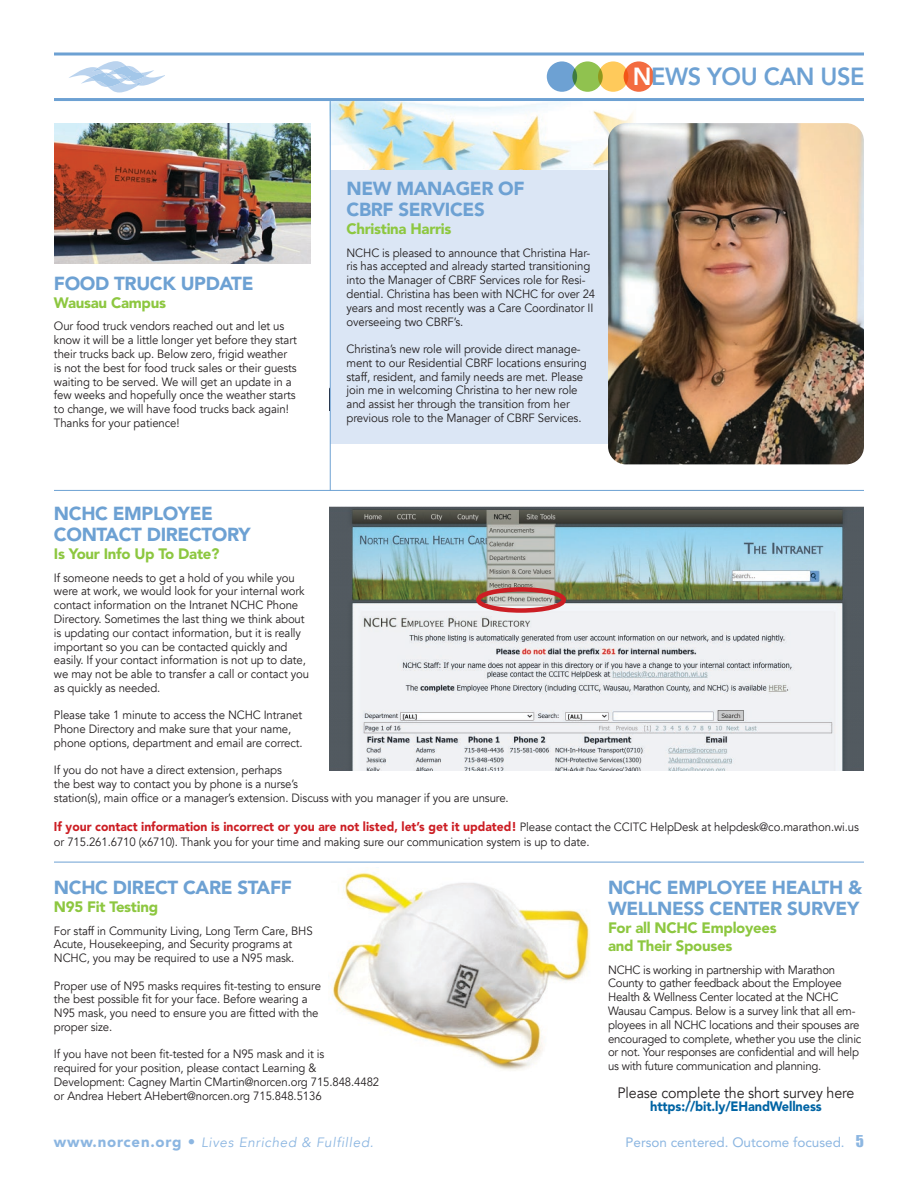
<style>
.page{position:relative;width:918px;height:1188px;background:#fff}
.page>*{position:absolute;margin:0;border:0;box-sizing:border-box;transform-origin:0 0}
.t1{font:800 24.75px "Avenir";letter-spacing:-.02em;color:#6da1d3;scale:.95 1}
.t2{font:900 18.75px/21px "Avenir";letter-spacing:-.02em;color:#6da1d3}
.t3{font:900 15px/18px "Avenir";letter-spacing:-.02em;color:#8dc740}
.t4{font:15px "Avenir";letter-spacing:-.01em;color:#231f20;scale:.95 1}
.t5{font:italic 13.5px "Avenir";letter-spacing:.05em;color:#8cb6e1}
.t6{font:13.5px "Avenir";color:#8cb6e1}
.t7{font:900 13.5px "Avenir";letter-spacing:-.01em;color:#0064a4;scale:.95 1}
.t8{font:900 12.75px "Avenir";color:#cc1e24;scale:.95 1}
.t9{font:12px/13.8px "Avenir";letter-spacing:-.01em;color:#231f20;scale:.95 1}
.s1{color:#fff}
.s2{font-weight:400;font-size:12px;color:#231f20}
.s3{font-weight:900;font-style:normal;font-size:15px}
.s4{font-family:"Impact";font-size:15px}
</style>
<div class="page">
<svg style="left:69px;top:61px;width:96px;height:31px"></svg>
<svg style="left:54px;top:52px;width:810px;height:4px;background:#91b8dd"></svg>
<hr style="left:54px;top:98px;width:810px;height:3px;background:#6da1d3">
<div style="left:624px;top:61px;width:30px;height:31px;background:#f36c40;border-radius:50%"></div>
<div style="left:598px;top:61px;width:30px;height:31px;background:#ffca5b;border-radius:50%"></div>
<div style="left:572px;top:61px;width:31px;height:31px;background:#90c24f;border-radius:50%"></div>
<div style="left:547px;top:61px;width:30px;height:31px;background:#6da1d3;border-radius:50%"></div>
<img style="left:331px;top:101px;width:302px;height:69px">
<div style="left:330px;top:170px;width:485px;height:273px;background:#dbe6f5"></div>
<hr style="left:54px;top:862px;width:810px;height:1px;background:#6da1d3">
<hr style="left:54px;top:490px;width:810px;height:1px;background:#6da1d3">
<hr style="left:330px;top:101px;width:1px;height:390px;background:#6da1d3">
<img style="left:332px;top:873px;width:258px;height:198px">
<img style="left:330px;top:506px;width:534px;height:264px">
<div style="left:476px;top:587px;width:90px;height:26px;border:4px solid #cc1e24;border-radius:50%"></div>
<img style="left:608px;top:123px;width:256px;height:341px">
<img style="left:54px;top:123px;width:256px;height:141px">
<h2 class="t2" style="left:54px;top:273px;width:201px">FOOD TRUCK UPDATE</h2>
<p class="t3" style="left:54px;top:294px;width:113px">Wausau Campus</p>
<p class="t9" style="left:54px;top:320px;width:257px">Our food truck vendors reached out and let us know it will be a little longer yet before they start their trucks back up. Below zero, frigid weather is not the best for food truck sales or their guests waiting to be served. We will get an update in a few weeks and hopefully once the weather starts to change, we will have food trucks back again!<br>Thanks for your patience!</p>
<h2 class="t2" style="left:347px;top:178px;width:180px">NEW MANAGER OF<br>CBRF SERVICES</h2>
<p class="t3" style="left:347px;top:220px;width:106px">Christina Harris</p>
<p class="t9" style="left:347px;top:246px;width:263px">NCHC is pleased to announce that Christina Har&shy;ris has accepted and already started transitioning into the Manager of CBRF Services role for Resi&shy;dential. Christina has been with NCHC for over 24 years and most recently was a Care Coordinator II overseeing two CBRF’s.</p>
<p class="t9" style="left:347px;top:342px;width:254px">Christina’s new role will provide direct manage&shy;ment to our Residential CBRF locations ensuring staff, resident, and family needs are met. Please join me in welcoming Christina to her new role and assist her through the transition from her previous role to the Manager of CBRF Services.</p>
<h1 class="t1" style="left:633px;top:58px;width:246px"><span class="s1">N</span>EWS YOU CAN USE</h1>
<h2 class="t2" style="left:54px;top:503px;width:198px">NCHC EMPLOYEE<br>CONTACT DIRECTORY</h2>
<p class="t3" style="left:54px;top:545px;width:167px">Is Your Info Up To Date?</p>
<p class="t9" style="left:54px;top:571px;width:270px">If someone needs to get a hold of you while you were at work, we would look for your internal work contact information on the Intranet NCHC Phone Directory. Sometimes the last thing we think about is updating our contact information, but it is really important so you can be contacted quickly and easily. If your contact information is not up to date, we may not be able to transfer a call or contact you as quickly as needed.</p>
<p class="t9" style="left:54px;top:708px;width:263px">Please take 1 minute to access the NCHC Intranet<br>Phone Directory and make sure that your name, phone options, department and email are correct.</p>
<p class="t9" style="left:54px;top:763px;width:480px">If you do not have a direct extension, perhaps<br>the best way to contact you by phone is a nurse’s<br>station(s), main office or a manager’s extension. Discuss with you manager if you are unsure.</p>
<p class="t8" style="left:54px;top:818px;width:849px">If your contact information is incorrect or you are not listed, let’s get it updated! <span class="s2">Please contact the CCITC HelpDesk at helpdesk@co.marathon.wi.us</span></p>
<p class="t9" style="left:54px;top:835px;width:565px">or 715.261.6710 (x6710). Thank you for your time and making sure our communication system is up to date.</p>
<h2 class="t2" style="left:54px;top:877px;width:239px">NCHC DIRECT CARE STAFF</h2>
<p class="t3" style="left:54px;top:898px;width:106px">N95 Fit Testing</p>
<p class="t9" style="left:54px;top:924px;width:274px">For staff in Community Living, Long Term Care, BHS<br>Acute, Housekeeping, and Security programs at<br>NCHC, you may be required to use a N95 mask.</p>
<p class="t9" style="left:54px;top:979px;width:283px">Proper use of N95 masks requires fit-testing to ensure the best possible fit for your face. Before wearing a N95 mask, you need to ensure you are fitted with the proper size.</p>
<p class="t9" style="left:54px;top:1047px;width:344px">If you have not been fit-tested for a N95 mask and it is<br>required for your position, please contact Learning &amp; Development: Cagney Martin CMartin@norcen.org 715.848.4482 or Andrea Hebert AHebert@norcen.org 715.848.5136</p>
<h2 class="t2" style="left:608px;top:877px;width:256px">NCHC EMPLOYEE HEALTH &amp;<br>WELLNESS CENTER SURVEY</h2>
<p class="t3" style="left:608px;top:919px;width:170px">For all NCHC Employees and Their Spouses</p>
<p class="t9" style="left:608px;top:963px;width:268px">NCHC is working in partnership with Marathon County to gather feedback about the Employee Health &amp; Wellness Center located at the NCHC Wausau Campus. Below is a survey link that all em&shy;ployees in all NCHC locations and their spouses are encouraged to complete, whether you use the clinic or not. Your responses are confidential and will help us with future communication and planning.</p>
<p class="t4" style="left:618px;top:1083px;width:251px">Please complete the short survey here</p>
<p class="t7" style="left:650px;top:1098px;width:182px">https://bit.ly/EHandWellness</p>
<p class="t5" style="left:54px;top:1134px;width:321px"><span class="s3">www.norcen.org •</span> Lives Enriched &amp; Fulfilled.</p>
<p class="t6" style="left:625px;top:1134px;width:240px">Person centered. Outcome focused. <span class="s4">5</span></p>
</div>
